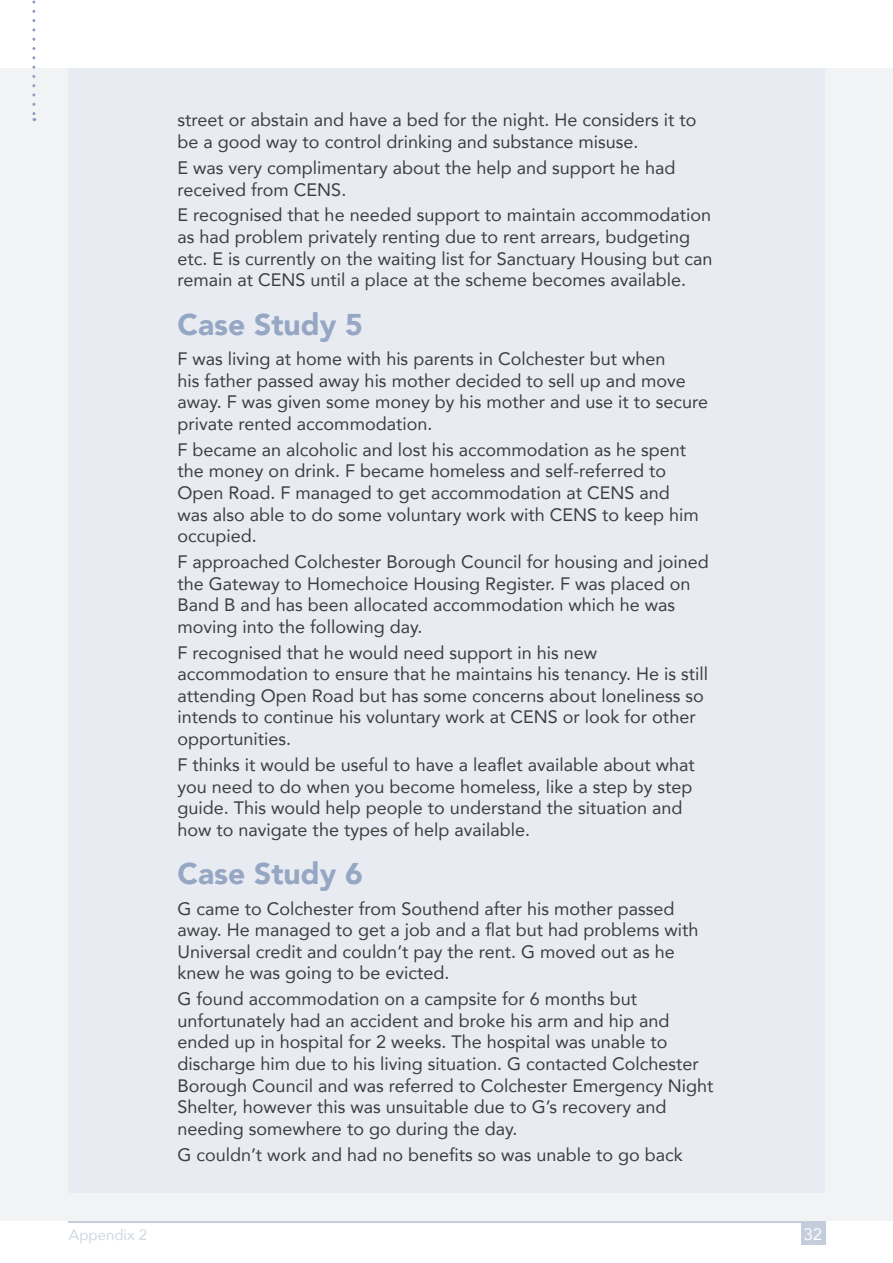
<style>
.page{position:relative;width:893px;height:1263px;background:#fff}
.page>*{position:absolute;margin:0;border:0;box-sizing:border-box;transform-origin:0 0}
.t1{font:900 30px "Avenir";color:#95a7c3}
.t2{font:18px/21.6px "Avenir";color:#3e3e3f}
.t3{font:16.5px "Avenir";color:#fff}
.t4{font:15px "Avenir";color:#d1d7e4}
</style>
<div class="page">
<hr style="left:68px;top:1220px;width:757px;height:3px;background:#c5cddd">
<div style="left:801px;top:1220px;width:24px;height:25px;background:#c5cddd"></div>
<div style="left:0;top:68px;width:893px;height:1152px;background:#f2f3f4"></div>
<div style="left:68px;top:68px;width:757px;height:1125px;background:#e9ebf2"></div>
<svg style="left:32px;top:0;width:3px;height:121px"></svg>
<p class="t4" style="left:69px;top:1222px;width:80px">Appendix 2</p>
<p class="t2" style="left:178px;top:109px;width:520px">street or abstain and have a bed for the night. He considers it to be a good way to control drinking and substance misuse.</p>
<p class="t2" style="left:178px;top:156px;width:499px">E was very complimentary about the help and support he had received from CENS.</p>
<p class="t2" style="left:178px;top:204px;width:537px">E recognised that he needed support to maintain accommodation as had problem privately renting due to rent arrears, budgeting etc. E is currently on the waiting list for Sanctuary Housing but can remain at CENS until a place at the scheme becomes available.</p>
<p class="t1" style="left:178px;top:299px;width:187px">Case Study 5</p>
<p class="t2" style="left:178px;top:347px;width:532px">F was living at home with his parents in Colchester but when<br>his father passed away his mother decided to sell up and move away. F was given some money by his mother and use it to secure private rented accommodation.</p>
<p class="t2" style="left:178px;top:438px;width:523px">F became an alcoholic and lost his accommodation as he spent the money on drink. F became homeless and self-referred to Open Road. F managed to get accommodation at CENS and was also able to do some voluntary work with CENS to keep him occupied.</p>
<p class="t2" style="left:178px;top:550px;width:533px">F approached Colchester Borough Council for housing and joined the Gateway to Homechoice Housing Register. F was placed on Band B and has been allocated accommodation which he was moving into the following day.</p>
<p class="t2" style="left:178px;top:641px;width:532px">F recognised that he would need support in his new accommodation to ensure that he maintains his tenancy. He is still attending Open Road but has some concerns about loneliness so intends to continue his voluntary work at CENS or look for other opportunities.</p>
<p class="t2" style="left:178px;top:753px;width:519px">F thinks it would be useful to have a leaflet available about what you need to do when you become homeless, like a step by step guide. This would help people to understand the situation and how to navigate the types of help available.</p>
<p class="t1" style="left:178px;top:848px;width:187px">Case Study 6</p>
<p class="t2" style="left:178px;top:897px;width:522px">G came to Colchester from Southend after his mother passed away. He managed to get a job and a flat but had problems with Universal credit and couldn’t pay the rent. G moved out as he knew he was going to be evicted.</p>
<p class="t2" style="left:178px;top:988px;width:538px">G found accommodation on a campsite for 6 months but unfortunately had an accident and broke his arm and hip and ended up in hospital for 2 weeks. The hospital was unable to discharge him due to his living situation. G contacted Colchester Borough Council and was referred to Colchester Emergency Night Shelter, however this was unsuitable due to G’s recovery and needing somewhere to go during the day.</p>
<p class="t2" style="left:178px;top:1143px;width:507px">G couldn’t work and had no benefits so was unable to go back</p>
<p class="t3" style="left:804px;top:1221px;width:20px">32</p>
</div>
